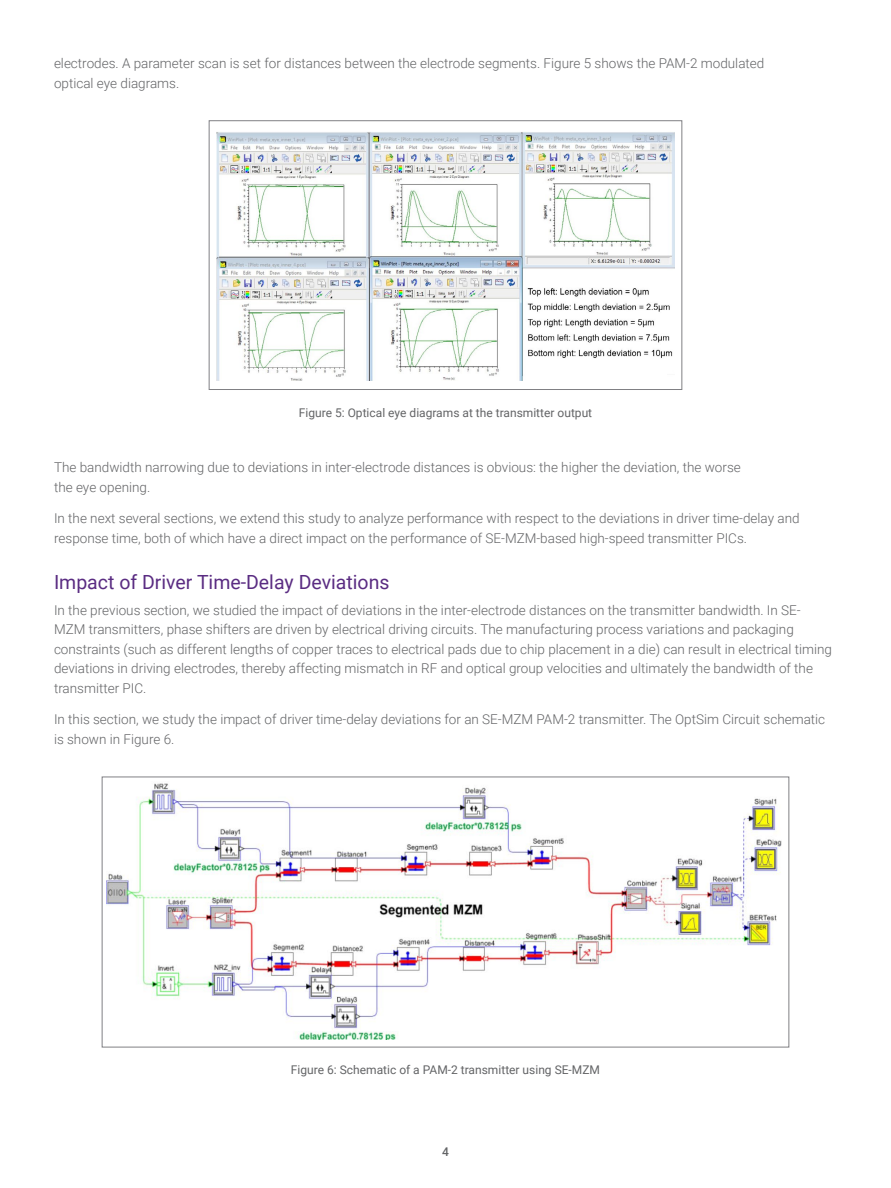
<style>
.page{position:relative;width:891px;height:1188px;background:#fff}
.page>*{position:absolute;margin:0;border:0;box-sizing:border-box;transform-origin:0 0}
.t1{font:19.5px "Roboto";color:#5a2c82}
.t2{font:300 13.5px/19.5px "Roboto";color:#636466}
.t3{font:12px "Roboto";color:#636466}
.t4{font:500 12px "Roboto";color:#636466}
</style>
<div class="page">
<img style="left:217px;top:132px;width:457px;height:249px">
<div style="left:209px;top:120px;width:473px;height:270px;border:1px solid #808084"></div>
<img style="left:107px;top:783px;width:674px;height:256px">
<p class="t2" style="left:54px;top:53px;width:712px">electrodes. A parameter scan is set for distances between the electrode segments. Figure 5 shows the PAM-2 modulated optical eye diagrams.</p>
<p class="t3" style="left:299px;top:404px;width:295px">Figure 5: Optical eye diagrams at the transmitter output</p>
<p class="t2" style="left:54px;top:457px;width:688px">The bandwidth narrowing due to deviations in inter-electrode distances is obvious: the higher the deviation, the worse the eye opening.</p>
<p class="t2" style="left:54px;top:508px;width:747px">In the next several sections, we extend this study to analyze performance with respect to the deviations in driver time-delay and response time, both of which have a direct impact on the performance of SE-MZM-based high-speed transmitter PICs.</p>
<h1 class="t1" style="left:54px;top:569px;width:337px">Impact of Driver Time-Delay Deviations</h1>
<p class="t2" style="left:54px;top:600px;width:780px">In the previous section, we studied the impact of deviations in the inter-electrode distances on the transmitter bandwidth. In SE-MZM transmitters, phase shifters are driven by electrical driving circuits. The manufacturing process variations and packaging constraints (such as different lengths of copper traces to electrical pads due to chip placement in a die) can result in electrical timing deviations in driving electrodes, thereby affecting mismatch in RF and optical group velocities and ultimately the bandwidth of the transmitter PIC.</p>
<p class="t2" style="left:54px;top:709px;width:773px">In this section, we study the impact of driver time-delay deviations for an SE-MZM PAM-2 transmitter. The OptSim Circuit schematic is shown in Figure 6.</p>
<p class="t3" style="left:291px;top:1062px;width:311px">Figure 6: Schematic of a PAM-2 transmitter using SE-MZM</p>
<p class="t4" style="left:442px;top:1144px;width:8px">4</p>
</div>
